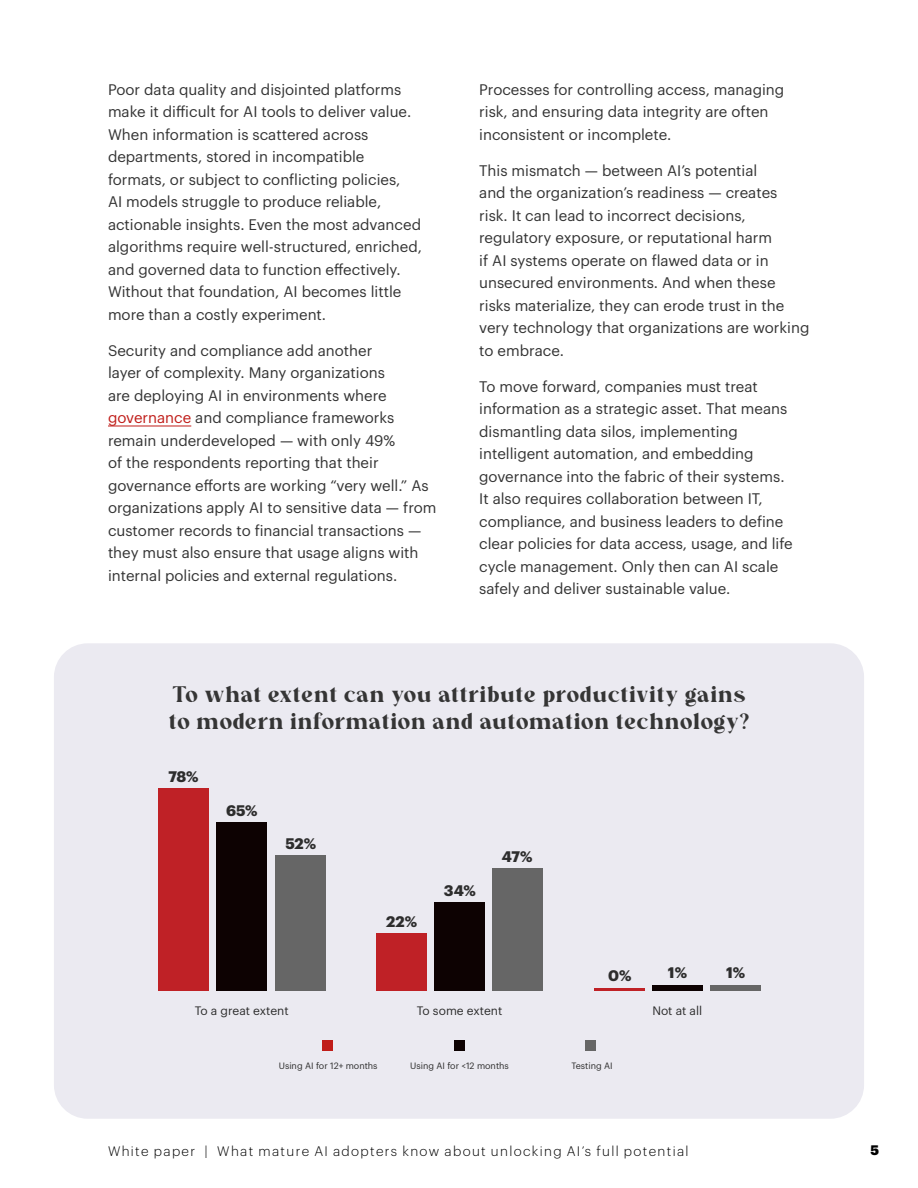
<style>
.page{position:relative;width:918px;height:1188px;background:#fff}
.page>*{position:absolute;margin:0;border:0;box-sizing:border-box;transform-origin:0 0}
.t1{font:700 22.5px/27px "Regis";color:#353535}
.t2{font:15px/22.5px "Graphik";color:#333}
.t3{font:700 15px "Graphik";letter-spacing:-.005em;color:#2d2d2d}
.t4{font:300 13.5px "Graphik";letter-spacing:.1em;color:#000}
.t5{font:900 13.5px "Graphik";color:#000}
.t6{font:12px "Graphik";color:#2d2d2d}
.t7{font:9px "Graphik";color:#2d2d2d}
.s1{color:#c01d19}
</style>
<div class="page">
<hr style="left:108px;top:426px;width:83px;height:1px;background:#c01d19">
<div style="left:54px;top:643px;width:810px;height:476px;background:#ebeaf1;border-radius:34px"></div>
<div style="left:158px;top:788px;width:51px;height:203px;background:#bf2126"></div>
<div style="left:376px;top:933px;width:51px;height:58px;background:#bf2126"></div>
<div style="left:216px;top:822px;width:51px;height:169px;background:#0d0202"></div>
<div style="left:434px;top:902px;width:51px;height:89px;background:#0d0202"></div>
<div style="left:275px;top:856px;width:50px;height:135px;background:#666"></div>
<div style="left:493px;top:868px;width:50px;height:123px;background:#666"></div>
<div style="left:710px;top:985px;width:51px;height:6px;background:#666"></div>
<div style="left:652px;top:985px;width:51px;height:6px;background:#0d0202"></div>
<hr style="left:594px;top:988px;width:51px;height:3px;background:#bf2126">
<div style="left:323px;top:1041px;width:10px;height:10px;background:#c01d19"></div>
<div style="left:586px;top:1041px;width:10px;height:10px;background:#666"></div>
<div style="left:454px;top:1041px;width:11px;height:10px;background:#0d0202"></div>
<p class="t2" style="left:108px;top:77px;width:315px">Poor data quality and disjointed platforms make it dificult for AI tools to deliver value.<br>When information is scattered across departments, stored in incompatible formats, or subject to conflicting policies,<br>AI models struggle to produce reliable, actionable insights. Even the most advanced algorithms require well-structured, enriched, and governed data to function efectively.<br>Without that foundation, AI becomes little more than a costly experiment.</p>
<p class="t2" style="left:108px;top:338px;width:330px">Security and compliance add another<br>layer of complexity. Many organizations<br>are deploying AI in environments where <span class="s1">governance</span> and compliance frameworks remain underdeveloped — with only 49%<br>of the respondents reporting that their governance eforts are working “very well.” As organizations apply AI to sensitive data — from customer records to financial transactions — they must also ensure that usage aligns with internal policies and external regulations.</p>
<p class="t2" style="left:479px;top:77px;width:307px">Processes for controlling access, managing risk, and ensuring data integrity are often inconsistent or incomplete.</p>
<p class="t2" style="left:479px;top:158px;width:332px">This mismatch — between AI’s potential<br>and the organization’s readiness — creates risk. It can lead to incorrect decisions, regulatory exposure, or reputational harm<br>if AI systems operate on flawed data or in unsecured environments. And when these risks materialize, they can erode trust in the very technology that organizations are working to embrace.</p>
<p class="t2" style="left:479px;top:374px;width:315px">To move forward, companies must treat information as a strategic asset. That means dismantling data silos, implementing intelligent automation, and embedding governance into the fabric of their systems.<br>It also requires collaboration between IT, compliance, and business leaders to define clear policies for data access, usage, and life cycle management. Only then can AI scale safely and deliver sustainable value.</p>
<p class="t1" style="left:169px;top:681px;width:582px">To what extent can you attribute productivity gains to modern information and automation technology?</p>
<p class="t3" style="left:168px;top:765px;width:32px">78%</p>
<p class="t3" style="left:226px;top:799px;width:33px">65%</p>
<p class="t3" style="left:285px;top:832px;width:32px">52%</p>
<p class="t3" style="left:386px;top:909px;width:32px">22%</p>
<p class="t3" style="left:444px;top:879px;width:33px">34%</p>
<p class="t3" style="left:502px;top:845px;width:32px">47%</p>
<p class="t3" style="left:608px;top:964px;width:25px">0%</p>
<p class="t3" style="left:668px;top:961px;width:21px">1%</p>
<p class="t3" style="left:726px;top:961px;width:21px">1%</p>
<p class="t6" style="left:195px;top:1001px;width:96px">To a great extent</p>
<p class="t6" style="left:417px;top:1001px;width:87px">To some extent</p>
<p class="t6" style="left:652px;top:1001px;width:51px">Not at all</p>
<p class="t7" style="left:279px;top:1059px;width:100px">Using AI for 12+ months</p>
<p class="t7" style="left:410px;top:1059px;width:100px">Using AI for &lt;12 months</p>
<p class="t7" style="left:571px;top:1059px;width:43px">Testing AI</p>
<p class="t4" style="left:108px;top:1141px;width:582px">White paper | What mature AI adopters know about unlocking AI’s full potential</p>
<p class="t5" style="left:870px;top:1140px;width:10px">5</p>
</div>
